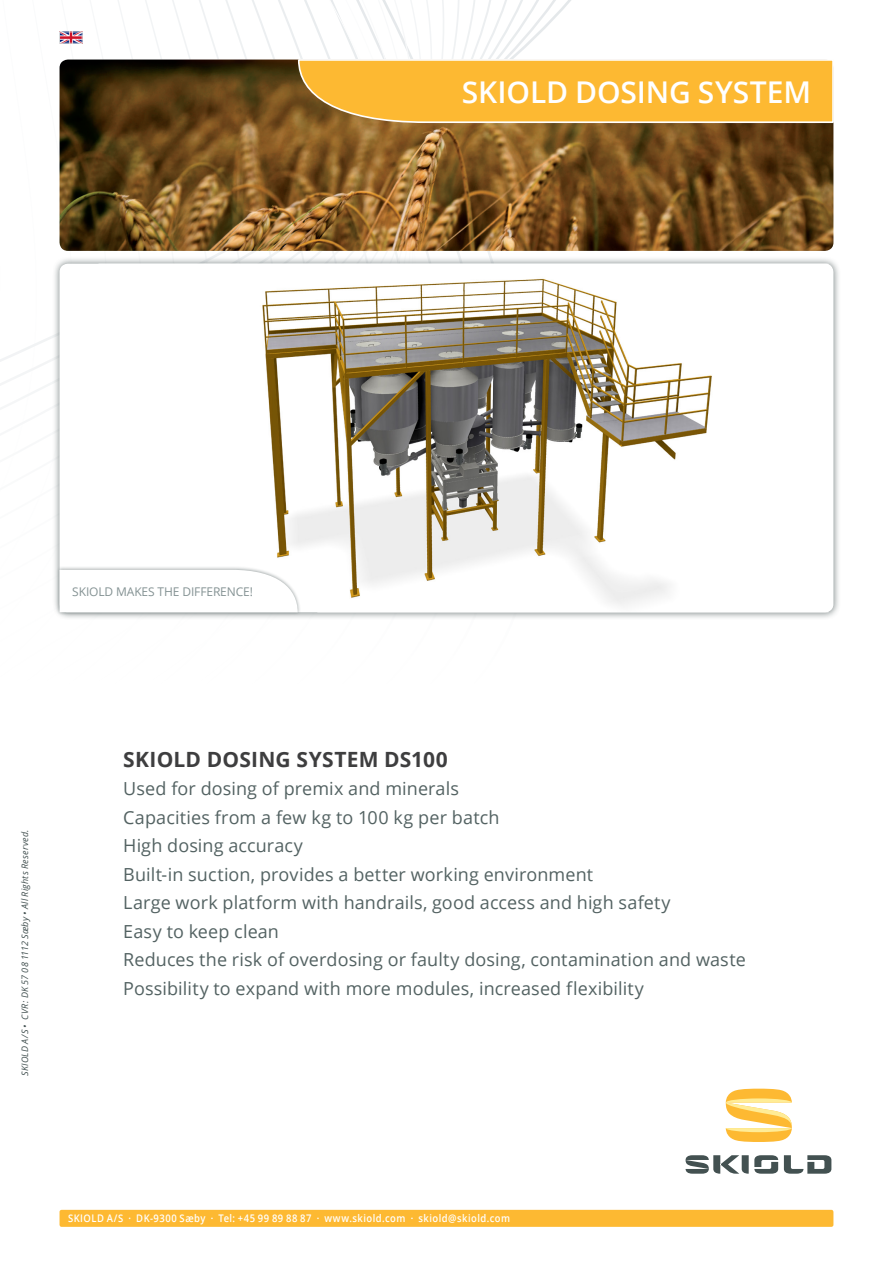
<style>
.page{position:relative;width:893px;height:1263px;background:#fff}
.page>*{position:absolute;margin:0;border:0;box-sizing:border-box;transform-origin:0 0}
.headline_1{font:600 30px "Open Sans";letter-spacing:-.005em;color:#fff}
.headline_4_bold{font:700 21px "Open Sans";letter-spacing:.01em;color:#3e3e3f}
.front_page_body_text{font:18px "Open Sans";letter-spacing:.005em;color:#536262}
.t1{font:12px "Open Sans";letter-spacing:-.01em;color:#849293}
.t2{font:600 10.5px "Open Sans";letter-spacing:.05em;color:#fff;scale:.9 1}
.t3{font:italic 9px "Open Sans";letter-spacing:.025em;color:#435151}
</style>
<div class="page">
<svg style="left:0;top:0;width:834px;height:398px"></svg>
<div style="left:52px;top:256px;width:789px;height:364px;background:#435151;opacity:.75"></div>
<div style="left:60px;top:264px;width:773px;height:348px;background:#fff;border-radius:9px"></div>
<div style="left:60px;top:1210px;width:773px;height:17px;background:#fdb932;border-radius:2px"></div>
<svg style="left:686px;top:1155px;width:145px;height:19px"></svg>
<svg style="left:726px;top:1089px;width:66px;height:53px"></svg>
<img style="left:60px;top:60px;width:773px;height:191px">
<svg style="left:297px;top:58px;width:537px;height:66px;background:#f5b83f"></svg>
<div style="left:56px;top:566px;width:245px;height:50px;background:#435151;opacity:.5"></div>
<svg style="left:60px;top:570px;width:39px;height:42px"></svg>
<img style="left:99px;top:264px;width:729px;height:348px">
<img style="left:61px;top:34px;width:19px;height:7px">
<div style="left:59px;top:32px;width:23px;height:11px;border:1px solid #dadfe0"></div>
<p class="headline_1" style="left:462px;top:71px;width:351px">SKIOLD DOSING SYSTEM</p>
<p class="t1" style="left:72px;top:583px;width:182px">SKIOLD MAKES THE DIFFERENCE!</p>
<p class="t3" style="left:19px;top:1076px;width:248px;rotate:-90deg">SKIOLD A/S • CVR: DK 57 08 1112 Sæby • All Rights Reserved.</p>
<p class="headline_4_bold" style="left:123px;top:744px;width:326px">SKIOLD DOSING SYSTEM DS100</p>
<p class="front_page_body_text" style="left:123px;top:776px;width:337px">Used for dosing of premix and minerals</p>
<p class="front_page_body_text" style="left:123px;top:805px;width:378px">Capacities from a few kg to 100 kg per batch</p>
<p class="front_page_body_text" style="left:123px;top:833px;width:181px">High dosing accuracy</p>
<p class="front_page_body_text" style="left:123px;top:862px;width:471px">Built-in suction, provides a better working environment</p>
<p class="front_page_body_text" style="left:123px;top:890px;width:549px">Large work platform with handrails, good access and high safety</p>
<p class="front_page_body_text" style="left:123px;top:919px;width:157px">Easy to keep clean</p>
<p class="front_page_body_text" style="left:123px;top:947px;width:624px">Reduces the risk of overdosing or faulty dosing, contamination and waste</p>
<p class="front_page_body_text" style="left:123px;top:976px;width:522px">Possibility to expand with more modules, increased flexibility</p>
<p class="t2" style="left:68px;top:1211px;width:493px">SKIOLD A/S · DK-9300 Sæby · Tel: +45 99 89 88 87 · www.skiold.com · skiold@skiold.com</p>
</div>
